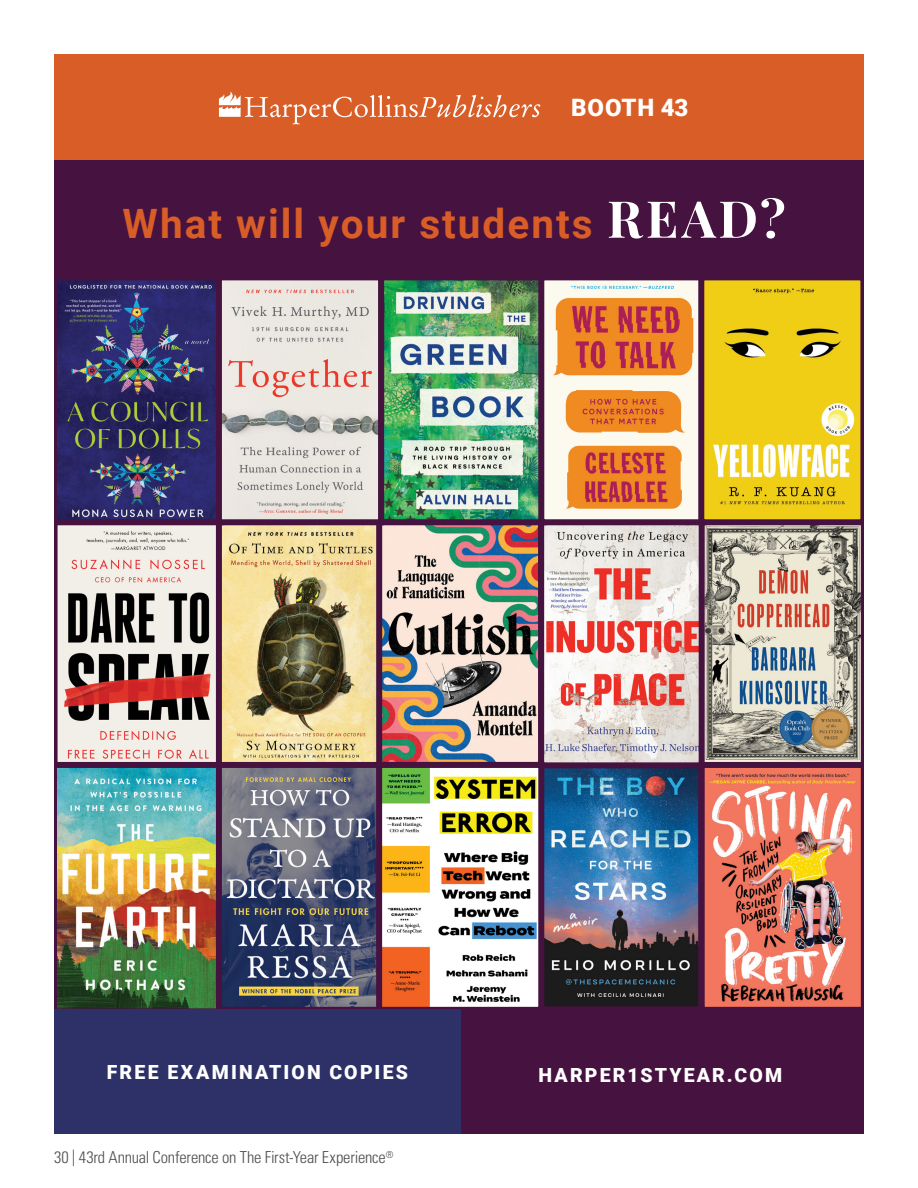
<style>
.page{position:relative;width:918px;height:1188px;background:#fff}
.page>*{position:absolute;margin:0;border:0;box-sizing:border-box;transform-origin:0 0}
.t1{font:700 40.5px "Roboto";letter-spacing:.05em;color:#d85d27}
.t2{font:900 24px "Roboto";letter-spacing:.035em;color:#fff}
.t3{font:900 19.5px "Roboto";letter-spacing:.11em;color:#fff}
.t4{font:300 condensed 16.5px "Univers LT Std";letter-spacing:-.01em;color:#4d4d4f}
.s1{font-family:"Playfair Display";font-size:51px;color:#fff}
</style>
<div class="page">
<img style="left:224px;top:769px;width:152px;height:237px">
<img style="left:224px;top:525px;width:152px;height:236px">
<div style="left:216px;top:762px;width:168px;height:251px;border:6px solid #46123f"></div>
<img style="left:383px;top:525px;width:315px;height:236px">
<div style="left:376px;top:517px;width:168px;height:251px;border:6px solid #46123f"></div>
<img style="left:544px;top:769px;width:153px;height:236px">
<div style="left:536px;top:762px;width:168px;height:250px;border:6px solid #46123f"></div>
<div style="left:538px;top:517px;width:168px;height:251px;border:6px solid #46123f"></div>
<img style="left:383px;top:769px;width:154px;height:237px">
<div style="left:376px;top:762px;width:168px;height:251px;border:6px solid #46123f"></div>
<img style="left:224px;top:281px;width:314px;height:237px">
<div style="left:378px;top:274px;width:168px;height:251px;border:6px solid #46123f"></div>
<img style="left:545px;top:281px;width:153px;height:237px">
<div style="left:538px;top:274px;width:168px;height:251px;border:6px solid #46123f"></div>
<div style="left:461px;top:1010px;width:403px;height:124px;background:#46123f"></div>
<div style="left:54px;top:1010px;width:407px;height:124px;background:#2d3168"></div>
<div style="left:54px;top:143px;width:810px;height:134px;background:#46123f"></div>
<div style="left:54px;top:54px;width:810px;height:106px;background:#d85d27"></div>
<img style="left:698px;top:277px;width:166px;height:733px">
<img style="left:54px;top:277px;width:170px;height:733px">
<div style="left:216px;top:274px;width:168px;height:251px;border:6px solid #46123f"></div>
<svg style="left:219px;top:92px;width:321px;height:32px"></svg>
<p class="t2" style="left:571px;top:91px;width:119px">BOOTH 43</p>
<p class="t1" style="left:123px;top:195px;width:665px">What will your students <span class="s1">READ?</span></p>
<p class="t3" style="left:107px;top:1058px;width:303px">FREE EXAMINATION COPIES</p>
<p class="t3" style="left:539px;top:1061px;width:245px">HARPER1STYEAR.COM</p>
<p class="t4" style="left:54px;top:1147px;width:341px">30 | 43rd Annual Conference on The First-Year Experience<sup>®</sup></p>
</div>
